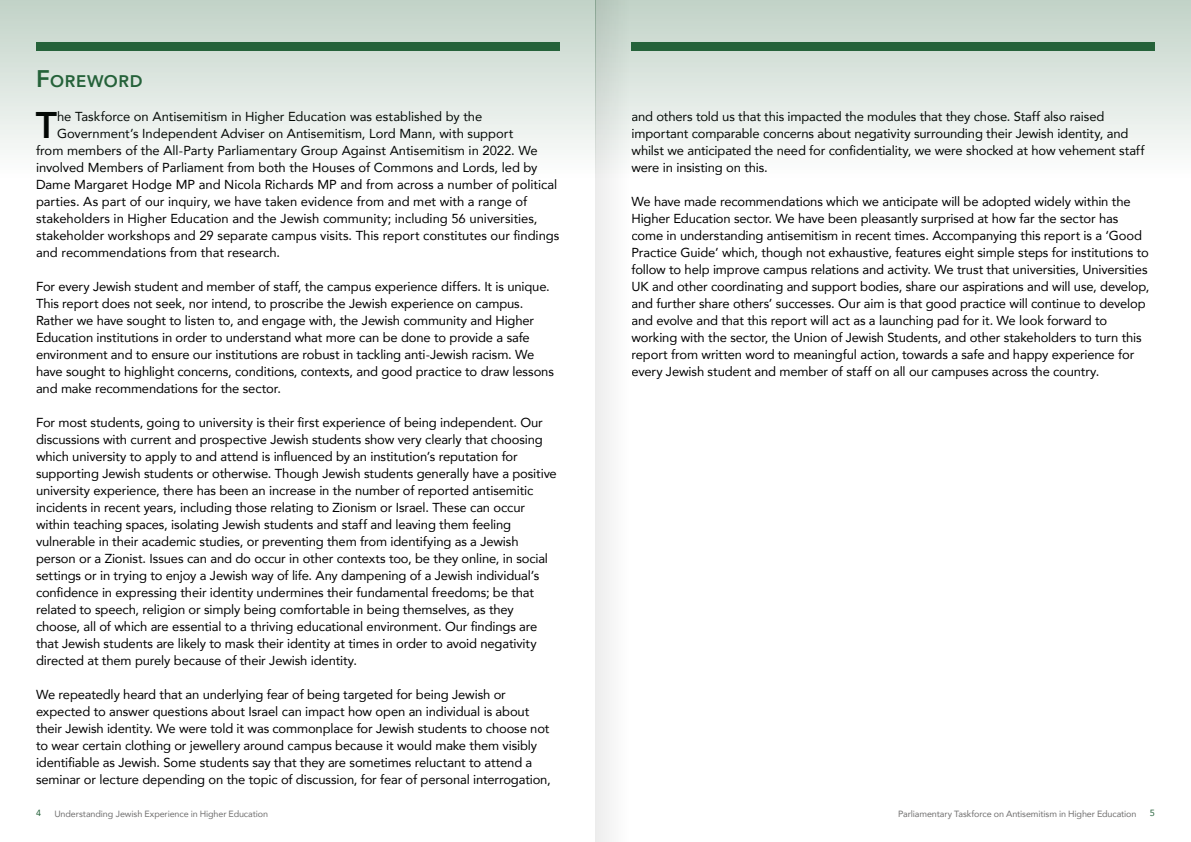
<style>
.page{position:relative;width:1191px;height:842px;background:#fff}
.page>*{position:absolute;margin:0;border:0;box-sizing:border-box;transform-origin:0 0}
.t1{font:800 37px "Avenir";color:#000}
.t2{font:800 16.8px "Avenir";letter-spacing:.035em;color:#25623a}
.t3{font:13px/17px "Avenir";letter-spacing:-.01em;color:#000}
.t4{font:9px "Avenir";letter-spacing:-.015em;color:#706f6f}
.t5{font:9px "Avenir";color:#25623a}
.s1{font-size:24px}
</style>
<div class="page">
<svg style="left:0;top:0;width:595px;height:150px;background:#d1ded5"></svg>
<svg style="left:631px;top:0;width:560px;height:150px;background:#d1ddd5"></svg>
<svg style="left:595px;top:0;width:36px;height:842px;fill:#f3f3f3"></svg>
<p class="t2" style="left:36px;top:68px;width:108px"><span class="s1">F</span>OREWORD</p>
<h1 class="t1" style="left:36px;top:96px;width:23px">T</h1>
<p class="t3" style="left:57px;top:108px;width:427px">he Taskforce on Antisemitism in Higher Education was established by the</p>
<p class="t3" style="left:57px;top:125px;width:458px">Government’s Independent Adviser on Antisemitism, Lord Mann, with support</p>
<p class="t3" style="left:36px;top:142px;width:503px">from members of the All-Party Parliamentary Group Against Antisemitism in 2022. We</p>
<p class="t3" style="left:36px;top:159px;width:503px">involved Members of Parliament from both the Houses of Commons and Lords, led by</p>
<p class="t3" style="left:36px;top:176px;width:523px">Dame Margaret Hodge MP and Nicola Richards MP and from across a number of political</p>
<p class="t3" style="left:36px;top:193px;width:493px">parties. As part of our inquiry, we have taken evidence from and met with a range of</p>
<p class="t3" style="left:36px;top:210px;width:503px">stakeholders in Higher Education and the Jewish community; including 56 universities,</p>
<p class="t3" style="left:36px;top:227px;width:525px">stakeholder workshops and 29 separate campus visits. This report constitutes our findings</p>
<p class="t3" style="left:36px;top:244px;width:246px">and recommendations from that research.</p>
<p class="t3" style="left:36px;top:278px;width:519px">For every Jewish student and member of staff, the campus experience differs. It is unique.<br>This report does not seek, nor intend, to proscribe the Jewish experience on campus.<br>Rather we have sought to listen to, and engage with, the Jewish community and Higher Education institutions in order to understand what more can be done to provide a safe environment and to ensure our institutions are robust in tackling anti-Jewish racism. We have sought to highlight concerns, conditions, contexts, and good practice to draw lessons and make recommendations for the sector.</p>
<p class="t3" style="left:36px;top:414px;width:522px">For most students, going to university is their first experience of being independent. Our discussions with current and prospective Jewish students show very clearly that choosing which university to apply to and attend is influenced by an institution’s reputation for supporting Jewish students or otherwise. Though Jewish students generally have a positive university experience, there has been an increase in the number of reported antisemitic incidents in recent years, including those relating to Zionism or Israel. These can occur within teaching spaces, isolating Jewish students and staff and leaving them feeling vulnerable in their academic studies, or preventing them from identifying as a Jewish person or a Zionist. Issues can and do occur in other contexts too, be they online, in social settings or in trying to enjoy a Jewish way of life. Any dampening of a Jewish individual’s confidence in expressing their identity undermines their fundamental freedoms; be that related to speech, religion or simply being comfortable in being themselves, as they choose, all of which are essential to a thriving educational environment. Our findings are that Jewish students are likely to mask their identity at times in order to avoid negativity directed at them purely because of their Jewish identity.</p>
<p class="t3" style="left:36px;top:686px;width:516px">We repeatedly heard that an underlying fear of being targeted for being Jewish or expected to answer questions about Israel can impact how open an individual is about their Jewish identity. We were told it was commonplace for Jewish students to choose not to wear certain clothing or jewellery around campus because it would make them visibly identifiable as Jewish. Some students say that they are sometimes reluctant to attend a seminar or lecture depending on the topic of discussion, for fear of personal interrogation,</p>
<p class="t3" style="left:631px;top:108px;width:514px">and others told us that this impacted the modules that they chose. Staff also raised important comparable concerns about negativity surrounding their Jewish identity, and whilst we anticipated the need for confidentiality, we were shocked at how vehement staff were in insisting on this.</p>
<p class="t3" style="left:631px;top:193px;width:519px">We have made recommendations which we anticipate will be adopted widely within the Higher Education sector. We have been pleasantly surprised at how far the sector has come in understanding antisemitism in recent times. Accompanying this report is a ‘Good Practice Guide’ which, though not exhaustive, features eight simple steps for institutions to follow to help improve campus relations and activity. We trust that universities, Universities UK and other coordinating and support bodies, share our aspirations and will use, develop, and further share others’ successes. Our aim is that good practice will continue to develop and evolve and that this report will act as a launching pad for it. We look forward to working with the sector, the Union of Jewish Students, and other stakeholders to turn this report from written word to meaningful action, towards a safe and happy experience for every Jewish student and member of staff on all our campuses across the country.</p>
<p class="t5" style="left:36px;top:805px;width:7px">4</p>
<p class="t4" style="left:54px;top:806px;width:215px">Understanding Jewish Experience in Higher Education</p>
<p class="t4" style="left:898px;top:806px;width:240px">Parliamentary Taskforce on Antisemitism in Higher Education</p>
<p class="t5" style="left:1150px;top:805px;width:7px">5</p>
</div>
